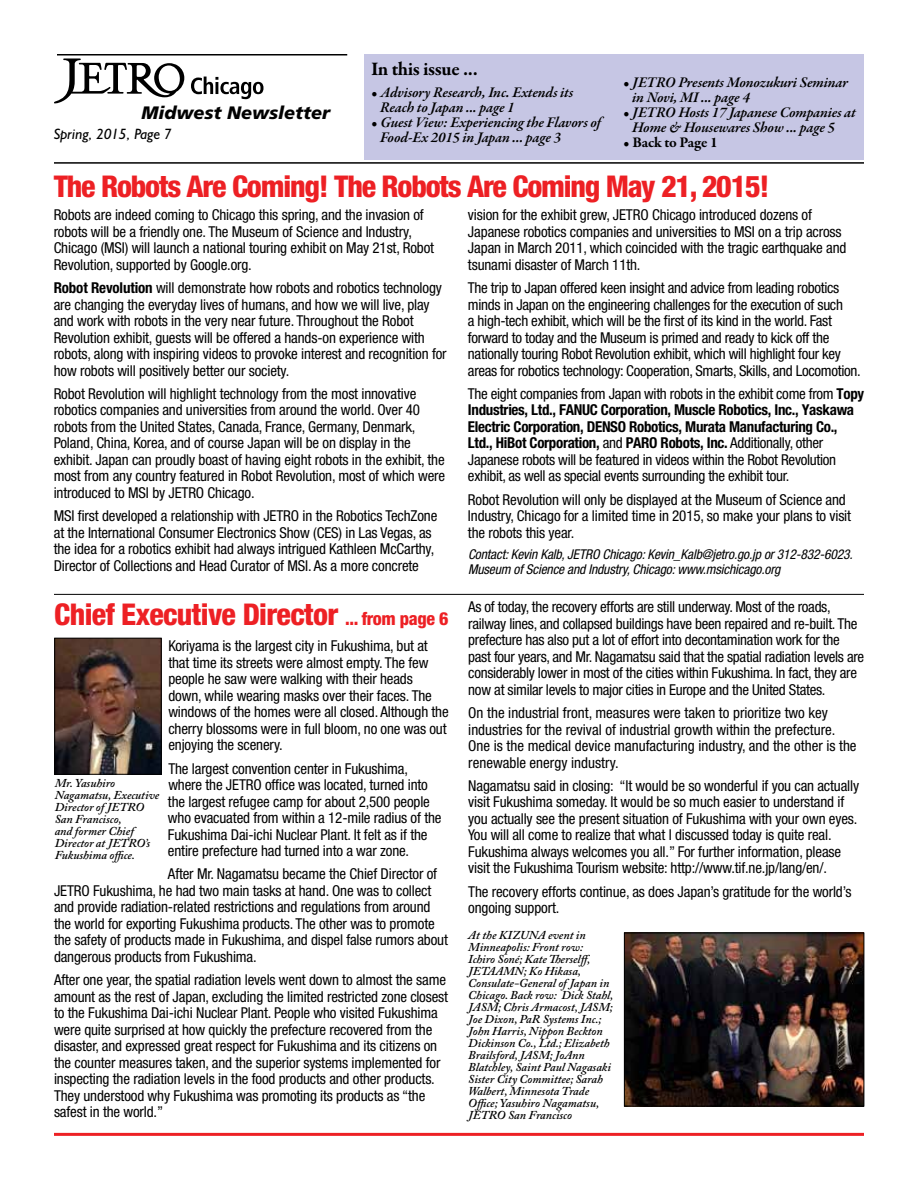
<style>
.page{position:relative;width:918px;height:1188px;background:#fff}
.page>*{position:absolute;margin:0;border:0;box-sizing:border-box;transform-origin:0 0}
.t1{font:800 condensed 30px "Helvetica Neue";letter-spacing:-.04em;color:#ed2024}
.t2{font:800 condensed 30px "Helvetica Neue";letter-spacing:-.02em;color:#ed2024}
.t3{font:700 19.5px "Garamond Premr Pro";letter-spacing:-.02em;color:#000}
.t4{font:italic 900 18px "Frutiger";color:#000}
.t5{font:condensed 15px/16.5px "Helvetica Neue";letter-spacing:-.01em;color:#000}
.t6{font:italic 600 15px/15px "Garamond Premr Pro";letter-spacing:-.01em;color:#000}
.t7{font:italic 15px "Humanist 521 BT";color:#000}
.t8{font:700 15px "Garamond Premr Pro";letter-spacing:-.015em;color:#000}
.t9{font:italic condensed 13.5px/15px "Helvetica Neue";letter-spacing:-.01em;color:#000}
.t10{font:italic 600 12px/12px "Adobe Caslon Pro";color:#000}
.s1{font-weight:600;font-style:italic}
.s2{font-weight:700}
.s3{font-size:18px}
</style>
<div class="page">
<hr style="left:54px;top:1133px;width:810px;height:3px;background:#ed2024">
<hr style="left:57px;top:54px;width:290px;height:2px;background:#000">
<svg style="left:191px;top:77px;width:73px;height:22px"></svg>
<svg style="left:54px;top:58px;width:130px;height:45px"></svg>
<hr style="left:54px;top:162px;width:810px;height:2px;background:#000">
<div style="left:364px;top:54px;width:500px;height:106px;background:#c6c6e4"></div>
<hr style="left:54px;top:594px;width:810px;height:1px;background:#000">
<img style="left:626px;top:935px;width:236px;height:169px">
<div style="left:624px;top:933px;width:240px;height:173px;border:1px solid #000"></div>
<img style="left:56px;top:640px;width:104px;height:133px">
<div style="left:54px;top:638px;width:108px;height:137px;border:1px solid #000"></div>
<h2 class="t3" style="left:371px;top:57px;width:108px">In this issue ...</h2>
<p class="t6" style="left:380px;top:85px;width:195px;text-indent:-9px">• Advisory Research, Inc. Extends its<br>Reach to Japan ... page 1</p>
<p class="t6" style="left:380px;top:115px;width:222px;text-indent:-9px">• Guest View: Experiencing the Flavors of<br>Food-Ex 2015 in Japan ... page 3</p>
<p class="t6" style="left:632px;top:75px;width:217px;text-indent:-9px">• JETRO Presents Monozukuri Seminar in Novi, MI ... page 4</p>
<p class="t6" style="left:632px;top:105px;width:225px;text-indent:-9px">• JETRO Hosts 17 Japanese Companies at<br>Home &amp; Housewares Show ... page 5</p>
<p class="t8" style="left:623px;top:133px;width:96px"><span class="s1">•</span> Back to Page 1</p>
<h1 class="t1" style="left:54px;top:167px;width:717px">The Robots Are Coming! The Robots Are Coming May 21, 2015!</h1>
<p class="t4" style="left:142px;top:102px;width:190px">Midwest Newsletter</p>
<p class="t7" style="left:54px;top:125px;width:119px">Spring, 2015, Page 7</p>
<p class="t5" style="left:54px;top:207px;width:382px">Robots are indeed coming to Chicago this spring, and the invasion of robots will be a friendly one. The Museum of Science and Industry, Chicago (MSI) will launch a national touring exhibit on May 21st, Robot Revolution, supported by Google.org.</p>
<p class="t5" style="left:54px;top:279px;width:395px"><span class="s2">Robot Revolution</span> will demonstrate how robots and robotics technology are changing the everyday lives of humans, and how we will live, play and work with robots in the very near future. Throughout the Robot Revolution exhibit, guests will be offered a hands-on experience with robots, along with inspiring videos to provoke interest and recognition for how robots will positively better our society.</p>
<p class="t5" style="left:54px;top:385px;width:393px">Robot Revolution will highlight technology from the most innovative robotics companies and universities from around the world. Over 40 robots from the United States, Canada, France, Germany, Denmark, Poland, China, Korea, and of course Japan will be on display in the exhibit. Japan can proudly boast of having eight robots in the exhibit, the most from any country featured in Robot Revolution, most of which were introduced to MSI by JETRO Chicago.</p>
<p class="t5" style="left:54px;top:507px;width:385px">MSI first developed a relationship with JETRO in the Robotics TechZone at the International Consumer Electronics Show (CES) in Las Vegas, as the idea for a robotics exhibit had always intrigued Kathleen McCarthy, Director of Collections and Head Curator of MSI. As a more concrete</p>
<h1 class="t2" style="left:54px;top:596px;width:396px">Chief Executive Director <span class="s3">... from page 6</span></h1>
<p class="t5" style="left:168px;top:638px;width:282px">Koriyama is the largest city in Fukushima, but at that time its streets were almost empty. The few people he saw were walking with their heads down, while wearing masks over their faces. The windows of the homes were all closed. Although the cherry blossoms were in full bloom, no one was out enjoying the scenery.</p>
<p class="t5" style="left:168px;top:760px;width:275px">The largest convention center in Fukushima, where the JETRO office was located, turned into the largest refugee camp for about 2,500 people who evacuated from within a 12-mile radius of the Fukushima Dai-ichi Nuclear Plant. It felt as if the entire prefecture had turned into a war zone.</p>
<p class="t5" style="left:54px;top:866px;width:395px;text-indent:114px">After Mr. Nagamatsu became the Chief Director of JETRO Fukushima, he had two main tasks at hand. One was to collect and provide radiation-related restrictions and regulations from around the world for exporting Fukushima products. The other was to promote the safety of products made in Fukushima, and dispel false rumors about dangerous products from Fukushima.</p>
<p class="t5" style="left:54px;top:971px;width:396px">After one year, the spatial radiation levels went down to almost the same amount as the rest of Japan, excluding the limited restricted zone closest to the Fukushima Dai-ichi Nuclear Plant. People who visited Fukushima were quite surprised at how quickly the prefecture recovered from the disaster, and expressed great respect for Fukushima and its citizens on the counter measures taken, and the superior systems implemented for inspecting the radiation levels in the food products and other products.<br>They understood why Fukushima was promoting its products as “the safest in the world.”</p>
<p class="t10" style="left:55px;top:777px;width:106px">Mr. Yasuhiro<br>Nagamatsu, Executive<br>Director of JETRO<br>San Francisco,<br>and former Chief<br>Director at JETRO’s<br>Fukushima office.</p>
<p class="t5" style="left:468px;top:207px;width:380px">vision for the exhibit grew, JETRO Chicago introduced dozens of Japanese robotics companies and universities to MSI on a trip across Japan in March 2011, which coincided with the tragic earthquake and tsunami disaster of March 11th.</p>
<p class="t5" style="left:468px;top:279px;width:394px">The trip to Japan offered keen insight and advice from leading robotics minds in Japan on the engineering challenges for the execution of such<br>a high-tech exhibit, which will be the first of its kind in the world. Fast forward to today and the Museum is primed and ready to kick off the nationally touring Robot Revolution exhibit, which will highlight four key areas for robotics technology: Cooperation, Smarts, Skills, and Locomotion.</p>
<p class="t5" style="left:468px;top:385px;width:398px">The eight companies from Japan with robots in the exhibit come from <span class="s2">Topy Industries, Ltd., FANUC Corporation, Muscle Robotics, Inc., Yaskawa Electric Corporation, DENSO Robotics, Murata Manufacturing Co., Ltd., HiBot Corporation,</span> and <span class="s2">PARO Robots, Inc.</span> Additionally, other Japanese robots will be featured in videos within the Robot Revolution exhibit, as well as special events surrounding the exhibit tour.</p>
<p class="t5" style="left:468px;top:491px;width:385px">Robot Revolution will only be displayed at the Museum of Science and<br>Industry, Chicago for a limited time in 2015, so make your plans to visit the robots this year.</p>
<p class="t9" style="left:468px;top:547px;width:386px">Contact: Kevin Kalb, JETRO Chicago: Kevin_Kalb@jetro.go.jp or 312-832-6023.<br>Museum of Science and Industry, Chicago: www.msichicago.org</p>
<p class="t5" style="left:468px;top:599px;width:397px">As of today, the recovery efforts are still underway. Most of the roads, railway lines, and collapsed buildings have been repaired and re-built. The prefecture has also put a lot of effort into decontamination work for the past four years, and Mr. Nagamatsu said that the spatial radiation levels are considerably lower in most of the cities within Fukushima. In fact, they are now at similar levels to major cities in Europe and the United States.</p>
<p class="t5" style="left:468px;top:705px;width:390px">On the industrial front, measures were taken to prioritize two key industries for the revival of industrial growth within the prefecture.<br>One is the medical device manufacturing industry, and the other is the renewable energy industry.</p>
<p class="t5" style="left:468px;top:777px;width:392px">Nagamatsu said in closing: “It would be so wonderful if you can actually visit Fukushima someday. It would be so much easier to understand if you actually see the present situation of Fukushima with your own eyes.<br>You will all come to realize that what I discussed today is quite real.<br>Fukushima always welcomes you all.” For further information, please visit the Fukushima Tourism website: http://www.tif.ne.jp/lang/en/.</p>
<p class="t5" style="left:468px;top:883px;width:385px">The recovery efforts continue, as does Japan’s gratitude for the world’s ongoing support.</p>
<p class="t10" style="left:468px;top:929px;width:147px">At the KIZUNA event in<br>Minneapolis: Front row:<br>Ichiro Soné; Kate Therselff,<br>JETAAMN; Ko Hikasa,<br>Consulate-General of Japan in<br>Chicago. Back row: Dick Stahl,<br>JASM; Chris Armacost, JASM;<br>Joe Dixon, PaR Systems Inc.;<br>John Harris, Nippon Beckton<br>Dickinson Co., Ltd.; Elizabeth<br>Brailsford, JASM; JoAnn<br>Blatchley, Saint Paul Nagasaki<br>Sister City Committee; Sarah<br>Walbert, Minnesota Trade<br>Office; Yasuhiro Nagamatsu,<br>JETRO San Francisco</p>
</div>
